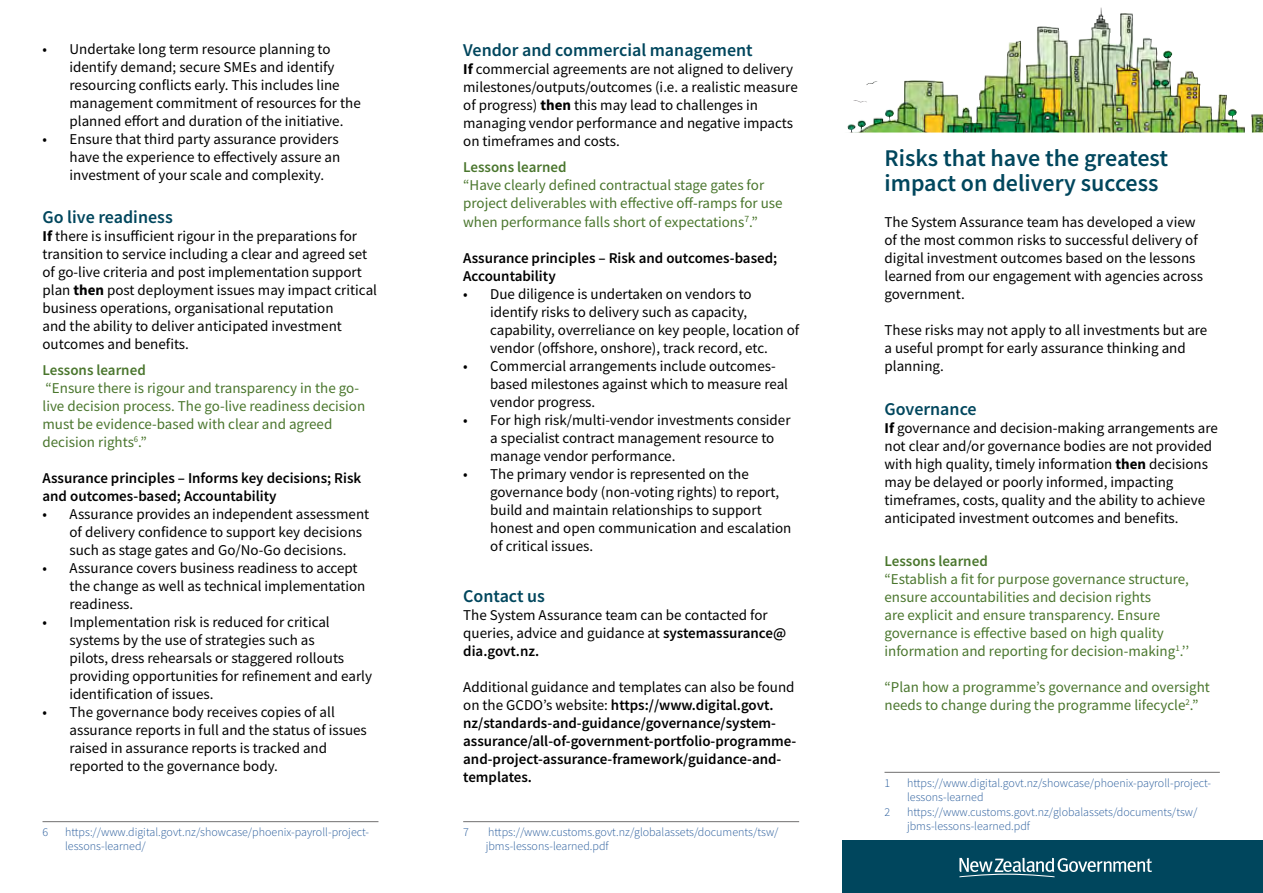
<style>
.page{position:relative;width:1263px;height:893px;background:#fff}
.page>*{position:absolute;margin:0;border:0;box-sizing:border-box;transform-origin:0 0}
.t1{font:600 24px/25.5px "Source Sans Pro";color:#00465d}
.t2{font:600 18px "Source Sans Pro";color:#00465d}
.t3{font:15px/18px "Source Sans Pro";color:#000}
.t4{font:15px/18px "Source Sans Pro";color:#4a762d}
.t5{font:600 15px/18px "Source Sans Pro";color:#000}
.t6{font:600 15px "Source Sans Pro";color:#4a762d}
.t7{font:300 12px/14.4px "Source Sans Pro";color:#275b9b}
.s1{font-weight:700}
.s2{font-weight:600}
.s3{font-weight:400}
</style>
<div class="page">
<div style="left:842px;top:840px;width:421px;height:53px;background:#00465d"></div>
<img style="left:847px;top:7px;width:398px;height:126px">
<svg style="left:959px;top:858px;width:193px;height:19px"></svg>
<hr style="left:884px;top:772px;width:336px;height:1px;background:#706f6f">
<hr style="left:43px;top:821px;width:335px;height:1px;background:#706f6f">
<hr style="left:463px;top:821px;width:336px;height:1px;background:#706f6f">
<p class="t3" style="left:70px;top:40px;width:293px;text-indent:-27px">• Undertake long term resource planning to identify demand; secure SMEs and identify resourcing conflicts early. This includes line management commitment of resources for the planned effort and duration of the initiative.</p>
<p class="t3" style="left:70px;top:130px;width:272px;text-align:justify;text-indent:-27px">• Ensure that third party assurance providers have the experience to effectively assure an investment of your scale and complexity.</p>
<p class="t2" style="left:43px;top:205px;width:132px">Go live readiness</p>
<p class="t3" style="left:43px;top:227px;width:336px"><span class="s1">If</span> there is insufficient rigour in the preparations for transition to service including a clear and agreed set of go-live criteria and post implementation support plan <span class="s1">then</span> post deployment issues may impact critical business operations, organisational reputation<br>and the ability to deliver anticipated investment outcomes and benefits.</p>
<p class="t6" style="left:43px;top:360px;width:105px">Lessons learned</p>
<p class="t4" style="left:43px;top:379px;width:324px">“Ensure there is rigour and transparency in the go&shy;live decision process. The go-live readiness decision must be evidence-based with clear and agreed decision rights<sup>6</sup>.”</p>
<p class="t5" style="left:43px;top:469px;width:320px">Assurance principles – Informs key decisions; Risk and outcomes-based; Accountability</p>
<p class="t3" style="left:70px;top:505px;width:301px;text-indent:-27px">• Assurance provides an independent assessment of delivery confidence to support key decisions such as stage gates and Go/No-Go decisions.</p>
<p class="t3" style="left:70px;top:559px;width:297px;text-indent:-27px">• Assurance covers business readiness to accept the change as well as technical implementation readiness.</p>
<p class="t3" style="left:70px;top:613px;width:304px;text-indent:-27px">• Implementation risk is reduced for critical systems by the use of strategies such as<br>pilots, dress rehearsals or staggered rollouts providing opportunities for refinement and early identification of issues.</p>
<p class="t3" style="left:70px;top:703px;width:299px;text-indent:-27px">• The governance body receives copies of all assurance reports in full and the status of issues raised in assurance reports is tracked and reported to the governance body.</p>
<p class="t7" style="left:43px;top:825px;width:7px">6</p>
<p class="t7" style="left:65px;top:825px;width:306px">https://www.digital.govt.nz/showcase/phoenix-payroll-project&shy;lessons-learned/</p>
<p class="t2" style="left:463px;top:38px;width:291px">Vendor and commercial management</p>
<p class="t3" style="left:463px;top:60px;width:336px"><span class="s1">If</span> commercial agreements are not aligned to delivery milestones/outputs/outcomes (i.e. a realistic measure of progress) <span class="s1">then</span> this may lead to challenges in managing vendor performance and negative impacts on timeframes and costs.</p>
<p class="t6" style="left:463px;top:157px;width:105px">Lessons learned</p>
<p class="t4" style="left:463px;top:175px;width:321px">“Have clearly defined contractual stage gates for project deliverables with effective off-ramps for use</p>
<p class="t4" style="left:463px;top:213px;width:296px">when performance falls short of expectations<sup>7</sup>.”</p>
<p class="t5" style="left:463px;top:249px;width:316px">Assurance principles – Risk and outcomes-based;<br>Accountability</p>
<p class="t3" style="left:490px;top:285px;width:310px;text-indent:-27px">• Due diligence is undertaken on vendors to identify risks to delivery such as capacity, capability, overreliance on key people, location of vendor (offshore, onshore), track record, etc.</p>
<p class="t3" style="left:490px;top:357px;width:299px;text-indent:-27px">• Commercial arrangements include outcomes&shy;based milestones against which to measure real vendor progress.</p>
<p class="t3" style="left:490px;top:411px;width:302px;text-indent:-27px">• For high risk/multi-vendor investments consider a specialist contract management resource to manage vendor performance.</p>
<p class="t3" style="left:490px;top:465px;width:303px;text-indent:-27px">• The primary vendor is represented on the governance body (non-voting rights) to report, build and maintain relationships to support honest and open communication and escalation of critical issues.</p>
<p class="t2" style="left:463px;top:585px;width:83px">Contact us</p>
<p class="t3" style="left:463px;top:606px;width:324px">The System Assurance team can be contacted for queries, advice and guidance at <span class="s2">systemassurance@ dia.govt.nz.</span></p>
<p class="t5" style="left:463px;top:678px;width:335px"><span class="s3">Additional guidance and templates can also be found on the GCDO’s website:</span> https://www.digital.govt. nz/standards-and-guidance/governance/system&shy;assurance/all-of-government-portfolio-programme&shy;and-project-assurance-framework/guidance-and&shy;templates.</p>
<p class="t7" style="left:463px;top:825px;width:7px">7</p>
<p class="t7" style="left:486px;top:825px;width:294px">https://www.customs.govt.nz/globalassets/documents/tsw/ jbms-lessons-learned.pdf</p>
<h1 class="t1" style="left:884px;top:145px;width:285px">Risks that have the greatest impact on delivery success</h1>
<p class="t3" style="left:884px;top:213px;width:320px">The System Assurance team has developed a view of the most common risks to successful delivery of digital investment outcomes based on the lessons learned from our engagement with agencies across government.</p>
<p class="t3" style="left:884px;top:321px;width:324px">These risks may not apply to all investments but are a useful prompt for early assurance thinking and planning.</p>
<p class="t2" style="left:884px;top:397px;width:94px">Governance</p>
<p class="t3" style="left:884px;top:418px;width:335px"><span class="s1">If</span> governance and decision-making arrangements are not clear and/or governance bodies are not provided with high quality, timely information <span class="s1">then</span> decisions may be delayed or poorly informed, impacting timeframes, costs, quality and the ability to achieve anticipated investment outcomes and benefits.</p>
<p class="t6" style="left:884px;top:551px;width:105px">Lessons learned</p>
<p class="t4" style="left:884px;top:570px;width:306px">“Establish a fit for purpose governance structure, ensure accountabilities and decision rights<br>are explicit and ensure transparency. Ensure governance is effective based on high quality information and reporting for decision-making<sup>1</sup>.’’</p>
<p class="t4" style="left:884px;top:678px;width:327px">“Plan how a programme’s governance and oversight needs to change during the programme lifecycle<sup>2</sup>.”</p>
<p class="t7" style="left:884px;top:775px;width:7px">1</p>
<p class="t7" style="left:907px;top:775px;width:306px">https://www.digital.govt.nz/showcase/phoenix-payroll-project&shy;lessons-learned</p>
<p class="t7" style="left:884px;top:804px;width:7px">2</p>
<p class="t7" style="left:907px;top:804px;width:292px">https://www.customs.govt.nz/globalassets/documents/tsw/ jbms-lessons-learned.pdf</p>
</div>
